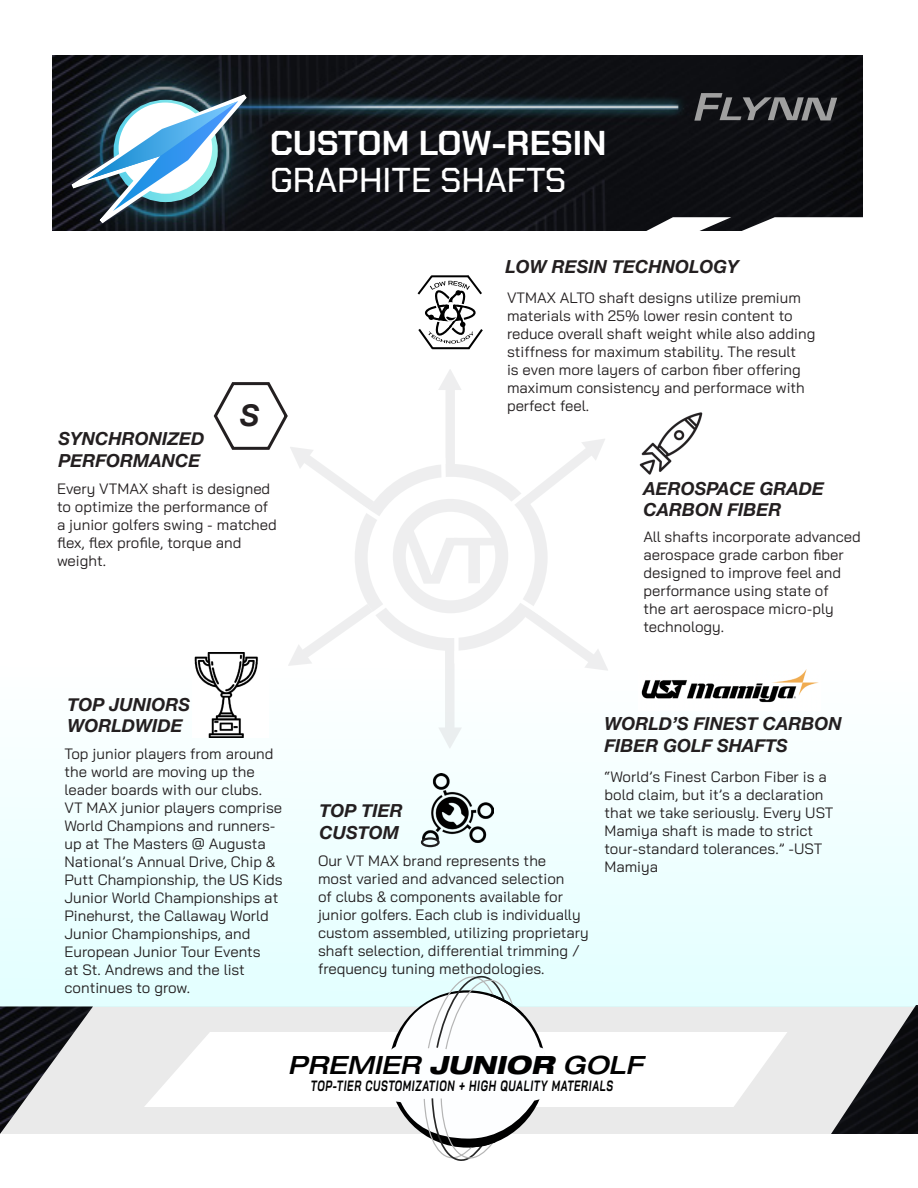
<style>
.page{position:relative;width:918px;height:1188px;background:#fff}
.page>*{position:absolute;margin:0;border:0;box-sizing:border-box;transform-origin:0 0}
.t1{font:700 34.5px "Chakra Petch";color:#fff}
.t2{font:500 34.5px "Chakra Petch";color:#fff}
.t3{font:italic 700 30px "Helvetica Neue";color:#231f20}
.t4{font:italic 500 expanded 25.2px "Helvetica Neue LT Std";color:#000}
.t5{font:italic 700 18px/21.6px "Helvetica Neue";color:#231f20}
.t6{font:15px/18px "Bai Jamjuree";color:#231f20}
.t7{font:italic 700 14.85px "Bai Jamjuree";letter-spacing:.07em;color:#000;scale:.68 1}
.s1{font-weight:800}
</style>
<div class="page">
<div style="left:93px;top:1006px;width:738px;height:128px;background:#eaeaea"></div>
<div style="left:0;top:660px;width:918px;height:346px;background:linear-gradient(to right,#f0ffff,#f0ffff)"></div>
<svg style="left:417px;top:275px;width:66px;height:75px"></svg>
<img style="left:639px;top:412px;width:64px;height:63px">
<img style="left:193px;top:653px;width:75px;height:84px">
<img style="left:423px;top:773px;width:70px;height:71px">
<svg style="left:422px;top:838px;width:17px;height:8px"></svg>
<div style="left:421px;top:837px;width:19px;height:10px;border:2px solid #231f20;border-radius:50%"></div>
<svg style="left:144px;top:1032px;width:644px;height:75px"></svg>
<svg style="left:388px;top:974px;width:158px;height:187px"></svg>
<div style="left:355px;top:464px;width:193px;height:187px;border:13px solid #d1d2d4;border-radius:50%"></div>
<div style="left:445px;top:385px;width:10px;height:84px;background:#eeeeef"></div>
<svg style="left:438px;top:369px;width:23px;height:21px"></svg>
<div style="left:445px;top:648px;width:10px;height:84px;background:#edeeef"></div>
<svg style="left:438px;top:727px;width:24px;height:21px"></svg>
<svg style="left:213px;top:382px;width:176px;height:145px"></svg>
<svg style="left:513px;top:594px;width:95px;height:80px"></svg>
<svg style="left:505px;top:439px;width:100px;height:75px"></svg>
<svg style="left:439px;top:458px;width:9px;height:21px"></svg>
<div style="left:454px;top:634px;width:5px;height:30px;background:#fff"></div>
<svg style="left:288px;top:594px;width:105px;height:75px"></svg>
<svg style="left:399px;top:505px;width:103px;height:102px"></svg>
<div style="left:393px;top:499px;width:115px;height:114px;border:13px solid #d1d2d4;border-radius:50%"></div>
<svg style="left:406px;top:529px;width:95px;height:55px"></svg>
<img style="left:52px;top:56px;width:810px;height:175px">
<svg style="left:694px;top:93px;width:143px;height:28px;background:#464749"></svg>
<svg style="left:619px;top:217px;width:244px;height:14px"></svg>
<img style="left:0;top:1006px;width:93px;height:128px">
<img style="left:831px;top:1005px;width:87px;height:129px">
<img style="left:638px;top:670px;width:182px;height:41px">
<svg style="left:70px;top:93px;width:178px;height:132px"></svg>
<p class="t1" style="left:270px;top:123px;width:338px">CUSTOM LOW-RESIN</p>
<p class="t2" style="left:270px;top:160px;width:298px">GRAPHITE SHAFTS</p>
<p class="t5" style="left:58px;top:428px;width:148px">SYNCHRONIZED</p>
<p class="t5" style="left:58px;top:450px;width:144px">PERFORMANCE</p>
<p class="t3" style="left:240px;top:392px;width:21px">S</p>
<p class="t6" style="left:57px;top:479px;width:221px">Every VTMAX shaft is designed to optimize the performance of a junior golfers swing - matched flex, flex profile, torque and weight.</p>
<p class="t5" style="left:68px;top:694px;width:124px">TOP JUNIORS</p>
<p class="t5" style="left:68px;top:715px;width:117px">WORLDWIDE</p>
<p class="t6" style="left:64px;top:745px;width:220px">Top junior players from around the world are moving up the leader boards with our clubs.<br>VT MAX junior players comprise<br>World Champions and runners&shy;up at The Masters @ Augusta<br>National’s Annual Drive, Chip &amp;<br>Putt Championship, the US Kids<br>Junior World Championships at<br>Pinehurst, the Callaway World<br>Junior Championships, and<br>European Junior Tour Events<br>at St. Andrews and the list continues to grow.</p>
<p class="t5" style="left:506px;top:256px;width:235px">LOW RESIN TECHNOLOGY</p>
<p class="t6" style="left:507px;top:289px;width:310px">VTMAX ALTO shaft designs utilize premium materials with 25% lower resin content to reduce overall shaft weight while also adding stiffness for maximum stability. The result<br>is even more layers of carbon fiber offering maximum consistency and performace with perfect feel.</p>
<p class="t5" style="left:644px;top:478px;width:182px">AEROSPACE GRADE</p>
<p class="t5" style="left:644px;top:499px;width:140px">CARBON FIBER</p>
<p class="t6" style="left:644px;top:527px;width:219px">All shafts incorporate advanced aerospace grade carbon fiber designed to improve feel and performance using state of<br>the art aerospace micro-ply technology.</p>
<p class="t5" style="left:320px;top:800px;width:85px">TOP TIER</p>
<p class="t5" style="left:320px;top:822px;width:81px">CUSTOM</p>
<p class="t6" style="left:318px;top:851px;width:272px">Our VT MAX brand represents the<br>most varied and advanced selection<br>of clubs &amp; components available for junior golfers. Each club is individually custom assembled, utilizing proprietary shaft selection, differential trimming / frequency tuning methodologies.</p>
<p class="t5" style="left:604px;top:713px;width:239px">WORLD’S FINEST CARBON<br>FIBER GOLF SHAFTS</p>
<p class="t6" style="left:604px;top:767px;width:231px">“World’s Finest Carbon Fiber is a bold claim, but it’s a declaration that we take seriously. Every UST<br>Mamiya shaft is made to strict tour-standard tolerances.” -UST<br>Mamiya</p>
<p class="t4" style="left:288px;top:1049px;width:356px">PREMIER <span class="s1">JUNIOR</span> GOLF</p>
<p class="t7" style="left:311px;top:1077px;width:446px">TOP-TIER CUSTOMIZATION + HIGH QUALITY MATERIALS</p>
</div>
